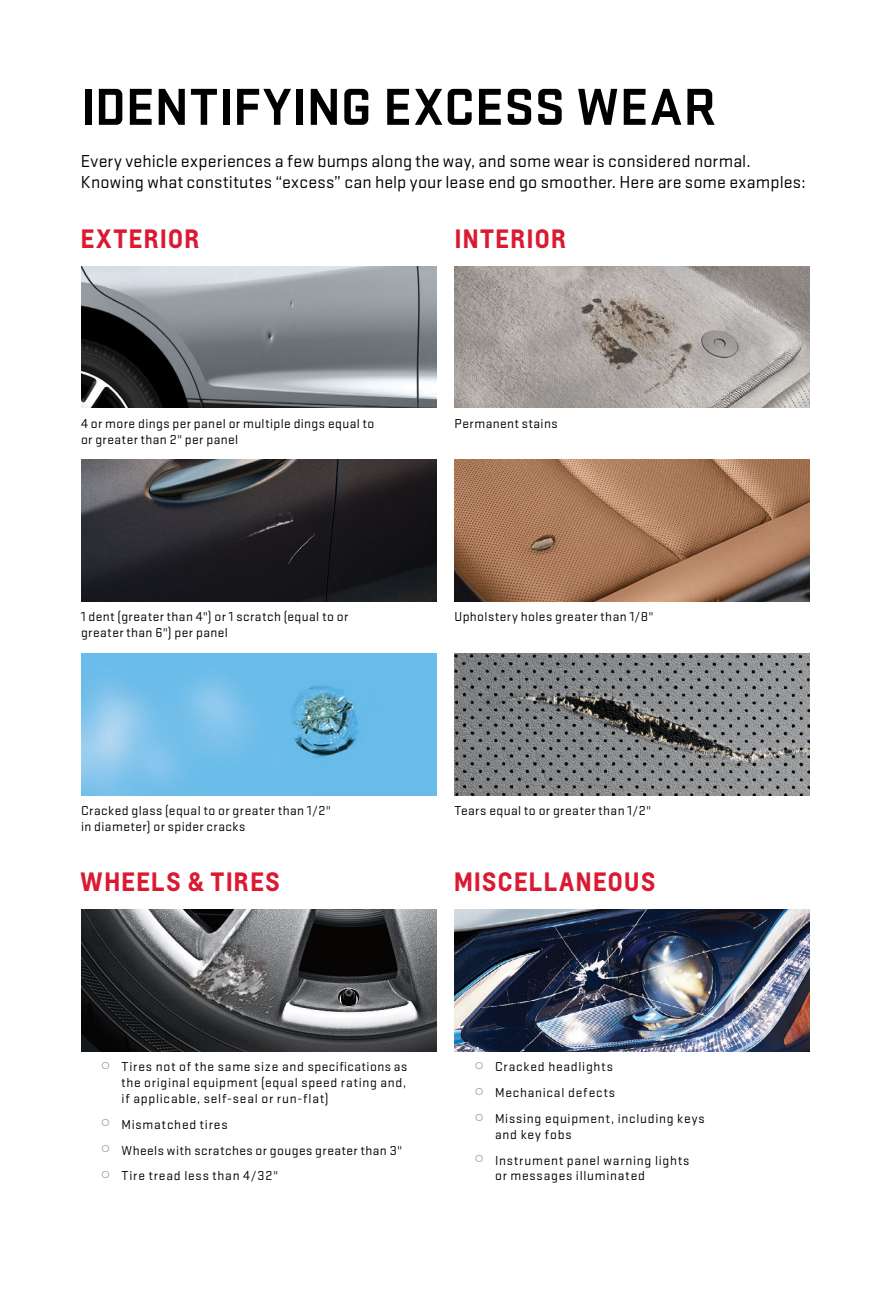
<style>
.page{position:relative;width:891px;height:1296px;background:#fff}
.page>*{position:absolute;margin:0;border:0;box-sizing:border-box;transform-origin:0 0}
.Headline{font:700 54px "Stratum GMC";color:#000}
.Body_-_Lg__9_13pt{font:700 24.75px "Louis";letter-spacing:.035em;color:#da1a32}
.Body_-_Lg__9_13pt-2{font:18px/21.6px "Stratum GMC";letter-spacing:.005em;color:#000}
.Body_-_Sm__7_5_10pt{font:13.5px/15.8px "Stratum GMC";letter-spacing:.05em;color:#000}
.Body_-_Sm__7_5_10pt-2{font:13.5px/16.2px "Stratum GMC";letter-spacing:.03em;color:#000}
</style>
<div class="page">
<img style="left:81px;top:910px;width:355px;height:141px">
<img style="left:455px;top:910px;width:355px;height:141px">
<img style="left:455px;top:266px;width:355px;height:142px">
<img style="left:81px;top:266px;width:355px;height:142px">
<img style="left:455px;top:653px;width:355px;height:142px">
<img style="left:81px;top:460px;width:355px;height:141px">
<img style="left:81px;top:653px;width:355px;height:142px">
<img style="left:455px;top:460px;width:355px;height:141px">
<p class="Headline" style="left:81px;top:70px;width:637px">IDENTIFYING EXCESS WEAR</p>
<p class="Body_-_Lg__9_13pt-2" style="left:81px;top:149px;width:726px">Every vehicle experiences a few bumps along the way, and some wear is considered normal.<br>Knowing what constitutes “excess” can help your lease end go smoother. Here are some examples:</p>
<p class="Body_-_Lg__9_13pt" style="left:81px;top:220px;width:120px">EXTERIOR</p>
<p class="Body_-_Lg__9_13pt" style="left:454px;top:221px;width:113px">INTERIOR</p>
<p class="Body_-_Sm__7_5_10pt-2" style="left:81px;top:414px;width:295px">4 or more dings per panel or multiple dings equal to or greater than 2" per panel</p>
<p class="Body_-_Sm__7_5_10pt-2" style="left:455px;top:414px;width:105px">Permanent stains</p>
<p class="Body_-_Sm__7_5_10pt-2" style="left:81px;top:608px;width:269px">1 dent (greater than 4") or 1 scratch (equal to or greater than 6") per panel</p>
<p class="Body_-_Sm__7_5_10pt-2" style="left:454px;top:608px;width:200px">Upholstery holes greater than 1/8"</p>
<p class="Body_-_Sm__7_5_10pt-2" style="left:81px;top:802px;width:251px">Cracked glass (equal to or greater than 1/2" in diameter) or spider cracks</p>
<p class="Body_-_Sm__7_5_10pt-2" style="left:455px;top:802px;width:198px">Tears equal to or greater than 1/2"</p>
<p class="Body_-_Lg__9_13pt" style="left:80px;top:864px;width:201px">WHEELS &amp; TIRES</p>
<p class="Body_-_Lg__9_13pt" style="left:454px;top:864px;width:204px">MISCELLANEOUS</p>
<p class="Body_-_Sm__7_5_10pt" style="left:122px;top:1058px;width:288px;text-align:justify;text-indent:-20px"><sup>o</sup> Tires not of the same size and specifications as the original equipment (equal speed rating and, if applicable, self-seal or run-flat)</p>
<p class="Body_-_Sm__7_5_10pt" style="left:101px;top:1116px;width:128px"><sup>o</sup> Mismatched tires</p>
<p class="Body_-_Sm__7_5_10pt" style="left:101px;top:1142px;width:302px"><sup>o</sup> Wheels with scratches or gouges greater than 3"</p>
<p class="Body_-_Sm__7_5_10pt" style="left:101px;top:1167px;width:178px"><sup>o</sup> Tire tread less than 4/32"</p>
<p class="Body_-_Sm__7_5_10pt" style="left:475px;top:1058px;width:140px"><sup>o</sup> Cracked headlights</p>
<p class="Body_-_Sm__7_5_10pt" style="left:475px;top:1084px;width:142px"><sup>o</sup> Mechanical defects</p>
<p class="Body_-_Sm__7_5_10pt" style="left:495px;top:1110px;width:211px;text-indent:-20px"><sup>o</sup> Missing equipment, including keys and key fobs</p>
<p class="Body_-_Sm__7_5_10pt" style="left:495px;top:1152px;width:196px;text-indent:-20px"><sup>o</sup> Instrument panel warning lights or messages illuminated</p>
</div>
